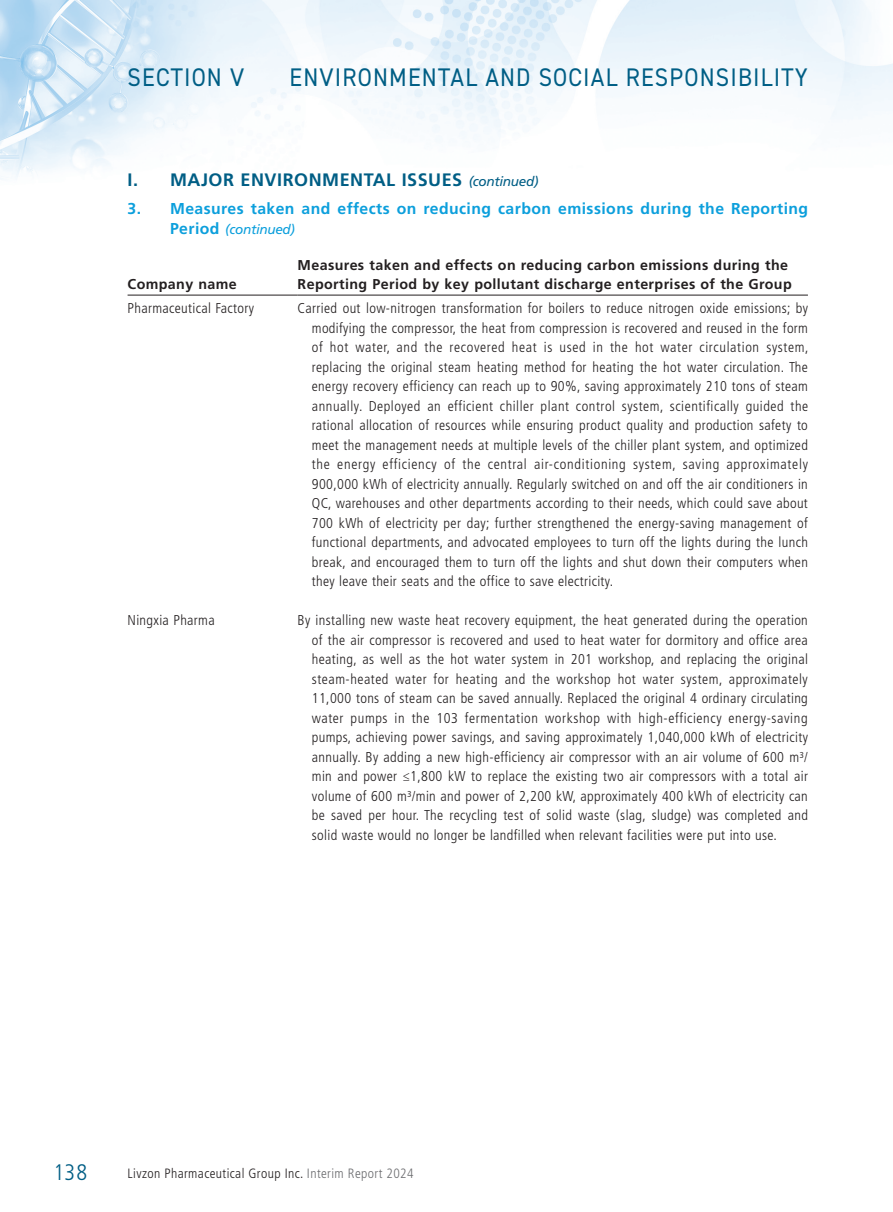
<style>
.page{position:relative;width:893px;height:1212px;background:#fff}
.page>*{position:absolute;margin:0;border:0;box-sizing:border-box;transform-origin:0 0}
.t1{font:25.5px "DIN2014";letter-spacing:.05em;color:#005e85;scale:.92 1}
.t2{font:300 condensed 22.5px "Frutiger LT Std";color:#005e85}
.t3{font:700 18px "Frutiger LT Std";letter-spacing:.03em;color:#005e85}
.t4{font:700 15.75px "Frutiger LT Std";letter-spacing:.03em;color:#0c9fdc}
.t5{font:300 condensed 14.25px/19.5px "Frutiger LT Std";letter-spacing:.025em;color:#231f20;text-align:justify}
.t6{font:700 14.25px/19.5px "Frutiger LT Std";letter-spacing:.03em;color:#231f20}
.t7{font:300 condensed 13.5px "Frutiger LT Std";letter-spacing:.03em;color:#231f20}
.t8{font:italic 13.5px "Frutiger LT Std";letter-spacing:-.02em;color:#0c9fdc}
.s1{font-weight:400;font-style:italic;font-size:13.5px}
.s2{font-weight:700;font-style:normal;font-size:15.75px}
.s3{color:#6c6d70}
</style>
<div class="page">
<img style="left:0;top:0;width:893px;height:296px">
<hr style="left:128px;top:295px;width:170px;height:1px;background:#231f20">
<hr style="left:298px;top:295px;width:510px;height:1px;background:#231f20">
<h1 class="t1" style="left:128px;top:62px;width:128px">SECTION V</h1>
<h1 class="t1" style="left:290px;top:62px;width:565px">ENVIRONMENTAL AND SOCIAL RESPONSIBILITY</h1>
<p class="t3" style="left:128px;top:169px;width:412px">I. MAJOR ENVIRONMENTAL ISSUES <span class="s1">(continued)</span></p>
<p class="t4" style="left:128px;top:199px;width:682px">3. Measures taken and effects on reducing carbon emissions during the Reporting</p>
<p class="t8" style="left:170px;top:221px;width:126px"><span class="s2">Period</span> (continued)</p>
<p class="t6" style="left:128px;top:274px;width:111px">Company name</p>
<p class="t6" style="left:298px;top:255px;width:496px">Measures taken and effects on reducing carbon emissions during the<br>Reporting Period by key pollutant discharge enterprises of the Group</p>
<p class="t5" style="left:128px;top:299px;width:128px">Pharmaceutical Factory</p>
<p class="t5" style="left:312px;top:299px;width:498px;text-indent:-14px">Carried out low-nitrogen transformation for boilers to reduce nitrogen oxide emissions; by modifying the compressor, the heat from compression is recovered and reused in the form of hot water, and the recovered heat is used in the hot water circulation system, replacing the original steam heating method for heating the hot water circulation. The energy recovery efficiency can reach up to 90%, saving approximately 210 tons of steam annually. Deployed an efficient chiller plant control system, scientifically guided the rational allocation of resources while ensuring product quality and production safety to meet the management needs at multiple levels of the chiller plant system, and optimized the energy efficiency of the central air-conditioning system, saving approximately 900,000 kWh of electricity annually. Regularly switched on and off the air conditioners in QC, warehouses and other departments according to their needs, which could save about 700 kWh of electricity per day; further strengthened the energy-saving management of functional departments, and advocated employees to turn off the lights during the lunch break, and encouraged them to turn off the lights and shut down their computers when they leave their seats and the office to save electricity.</p>
<p class="t5" style="left:128px;top:611px;width:89px">Ningxia Pharma</p>
<p class="t5" style="left:312px;top:611px;width:498px;text-indent:-14px">By installing new waste heat recovery equipment, the heat generated during the operation of the air compressor is recovered and used to heat water for dormitory and office area heating, as well as the hot water system in 201 workshop, and replacing the original steam-heated water for heating and the workshop hot water system, approximately 11,000 tons of steam can be saved annually. Replaced the original 4 ordinary circulating water pumps in the 103 fermentation workshop with high-efficiency energy-saving pumps, achieving power savings, and saving approximately 1,040,000 kWh of electricity annually. By adding a new high-efficiency air compressor with an air volume of 600 m³/ min and power ≤1,800 kW to replace the existing two air compressors with a total air volume of 600 m³/min and power of 2,200 kW, approximately 400 kWh of electricity can be saved per hour. The recycling test of solid waste (slag, sludge) was completed and solid waste would no longer be landfilled when relevant facilities were put into use.</p>
<h2 class="t2" style="left:53px;top:1159px;width:35px">138</h2>
<p class="t7" style="left:128px;top:1166px;width:288px">Livzon Pharmaceutical Group Inc. <span class="s3">Interim Report 2024</span></p>
</div>
